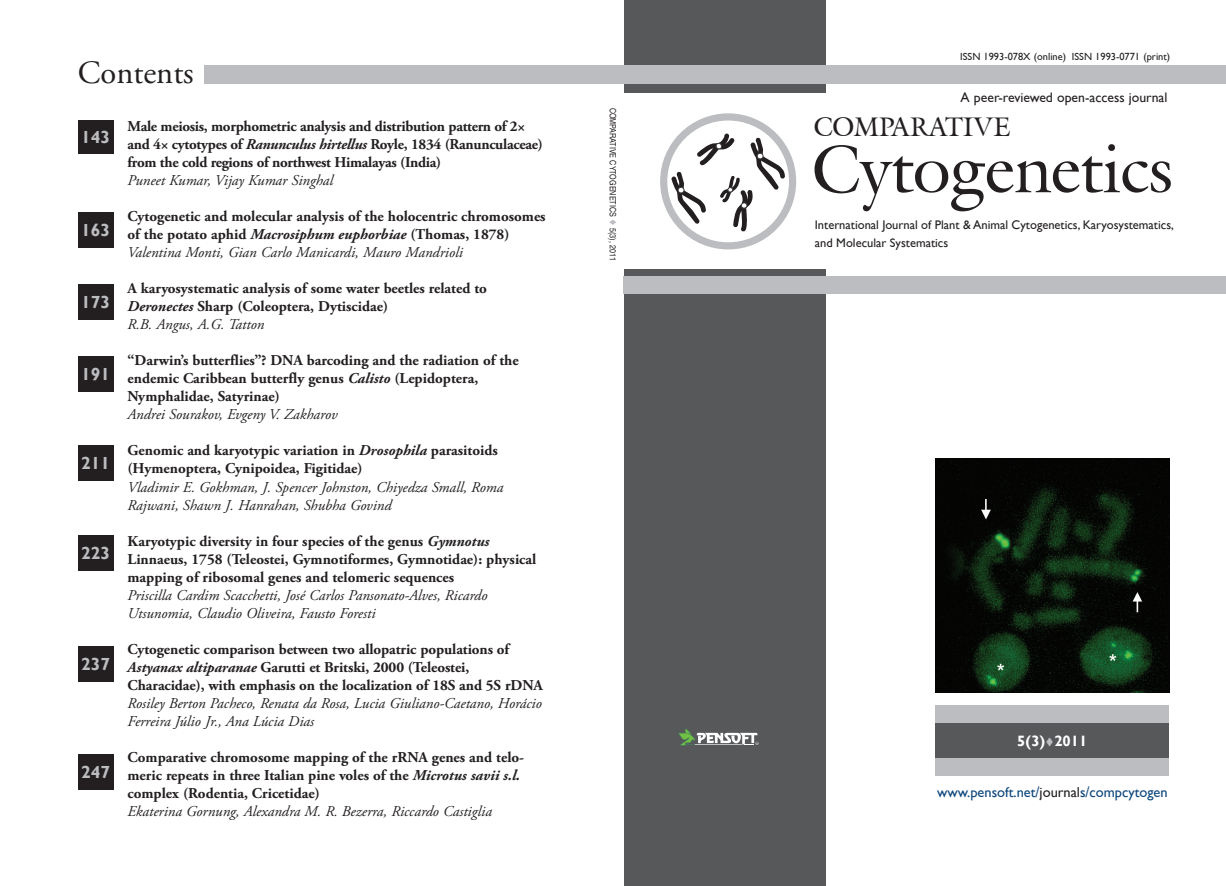
<style>
.page{position:relative;width:1226px;height:886px;background:#fff}
.page>*{position:absolute;margin:0;border:0;box-sizing:border-box;transform-origin:0 0}
.t1{font:66.25px "Galliard IT Cby BT";color:#231f20}
.t2{font:32.5px "Adobe Garamond Pro";color:#231f20}
.t3{font:26.25px "Galliard IT Cby BT";color:#231f20}
.t4{font:700 17.5px "Gill Sans";color:#bcbdc0}
.t5{font:700 15px/18px "Adobe Garamond Pro";color:#231f20}
.t6{font:italic 15px/18px "Adobe Garamond Pro";color:#231f20}
.t7{font:700 15px/18px "Adobe Garamond Pro";letter-spacing:-.02em;color:#231f20}
.t8{font:700 15px "Gill Sans";color:#fff}
.t9{font:14.38px "Gill Sans";color:#0d467b}
.t10{font:13.75px "Gill Sans";color:#231f20}
.t11{font:12.5px/17.5px "Gill Sans";color:#231f20}
.t12{font:10.38px "Gill Sans";color:#231f20}
.t13{font:8.75px "SP Herald ML Narrow";color:#231f20}
.s1{font-style:italic}
.s2{font-weight:400;font-style:italic}
.s3{color:#bcbdc0}
.s4{color:#231f20}
</style>
<div class="page">
<div style="left:624px;top:269px;width:202px;height:617px;background:#57585a"></div>
<div style="left:624px;top:0;width:202px;height:92px;background:#57585a"></div>
<svg style="left:678px;top:729px;width:80px;height:17px"></svg>
<div style="left:624px;top:276px;width:602px;height:18px;background:#bcbdc0"></div>
<div style="left:935px;top:723px;width:234px;height:35px;background:#57585a"></div>
<div style="left:935px;top:705px;width:234px;height:18px;background:#bcbdc0"></div>
<div style="left:935px;top:758px;width:234px;height:18px;background:#bcbdc0"></div>
<svg style="left:664px;top:117px;width:129px;height:129px"></svg>
<div style="left:660px;top:113px;width:136px;height:136px;border:7px solid #bcbdc0;border-radius:50%"></div>
<img style="left:935px;top:459px;width:234px;height:234px">
<div style="left:78px;top:121px;width:35px;height:33px;background:#231f20"></div>
<div style="left:78px;top:212px;width:35px;height:36px;background:#231f20"></div>
<div style="left:78px;top:285px;width:35px;height:35px;background:#231f20"></div>
<div style="left:78px;top:356px;width:35px;height:36px;background:#231f20"></div>
<div style="left:78px;top:445px;width:35px;height:35px;background:#231f20"></div>
<div style="left:78px;top:535px;width:35px;height:36px;background:#231f20"></div>
<div style="left:78px;top:646px;width:35px;height:35px;background:#231f20"></div>
<div style="left:78px;top:754px;width:35px;height:35px;background:#231f20"></div>
<div style="left:205px;top:65px;width:1021px;height:19px;background:#bcbdc0"></div>
<h2 class="t2" style="left:78px;top:53px;width:117px">Contents</h2>
<p class="t4" style="left:81px;top:127px;width:30px">143</p>
<p class="t7" style="left:128px;top:118px;width:417px">Male meiosis, morphometric analysis and distribution pattern of 2× and 4× cytotypes of <span class="s1">Ranunculus hirtellus</span> Royle, 1834 (Ranunculaceae) from the cold regions of northwest Himalayas (India)</p>
<p class="t6" style="left:128px;top:172px;width:207px">Puneet Kumar, Vijay Kumar Singhal</p>
<p class="t5" style="left:128px;top:208px;width:420px">Cytogenetic and molecular analysis of the holocentric chromosomes of the potato aphid <span class="s1">Macrosiphum euphorbiae</span> (Thomas, 1878)<br><span class="s2">Valentina Monti, Gian Carlo Manicardi, Mauro Mandrioli</span></p>
<p class="t5" style="left:128px;top:280px;width:361px">A karyosystematic analysis of some water beetles related to<br><span class="s1">Deronectes</span> Sharp (Coleoptera, Dytiscidae)<br><span class="s2">R.B. Angus, A.G. Tatton</span></p>
<p class="t5" style="left:128px;top:352px;width:393px">“Darwin’s butterflies”? DNA barcoding and the radiation of the endemic Caribbean butterfly genus <span class="s1">Calisto</span> (Lepidoptera,<br>Nymphalidae, Satyrinae)</p>
<p class="t6" style="left:128px;top:406px;width:212px">Andrei Sourakov, Evgeny V. Zakharov</p>
<p class="t5" style="left:128px;top:442px;width:372px">Genomic and karyotypic variation in <span class="s1">Drosophila</span> parasitoids (Hymenoptera, Cynipoidea, Figitidae)</p>
<p class="t6" style="left:128px;top:478px;width:377px">Vladimir E. Gokhman, J. Spencer Johnston, Chiyedza Small, Roma<br>Rajwani, Shawn J. Hanrahan, Shubha Govind</p>
<p class="t5" style="left:128px;top:532px;width:410px">Karyotypic diversity in four species of the genus <span class="s1">Gymnotus<br></span>Linnaeus, 1758 (Teleostei, Gymnotiformes, Gymnotidae): physical mapping of ribosomal genes and telomeric sequences</p>
<p class="t6" style="left:128px;top:586px;width:361px">Priscilla Cardim Scacchetti, José Carlos Pansonato-Alves, Ricardo<br>Utsunomia, Claudio Oliveira, Fausto Foresti</p>
<p class="t5" style="left:128px;top:640px;width:417px">Cytogenetic comparison between two allopatric populations of<br><span class="s1">Astyanax altiparanae</span> Garutti et Britski, 2000 (Teleostei,<br>Characidae), with emphasis on the localization of 18S and 5S rDNA</p>
<p class="t6" style="left:128px;top:694px;width:416px">Rosiley Berton Pacheco, Renata da Rosa, Lucia Giuliano-Caetano, Horácio<br>Ferreira Júlio Jr., Ana Lúcia Dias</p>
<p class="t5" style="left:128px;top:748px;width:398px">Comparative chromosome mapping of the rRNA genes and telo&shy;meric repeats in three Italian pine voles of the <span class="s1">Microtus savii s.l. </span>complex (Rodentia, Cricetidae)</p>
<p class="t6" style="left:128px;top:802px;width:366px">Ekaterina Gornung, Alexandra M. R. Bezerra, Riccardo Castiglia</p>
<p class="t4" style="left:81px;top:220px;width:30px">163</p>
<p class="t4" style="left:81px;top:292px;width:30px">173</p>
<p class="t4" style="left:81px;top:364px;width:30px">191</p>
<p class="t4" style="left:81px;top:452px;width:30px">211</p>
<p class="t4" style="left:81px;top:543px;width:30px">223</p>
<p class="t4" style="left:81px;top:653px;width:30px">237</p>
<p class="t4" style="left:81px;top:761px;width:30px">247</p>
<p class="t13" style="left:619px;top:108px;width:155px;rotate:90deg">comparative cytogenetics <span class="s3">▼</span> 5(3), 2011</p>
<p class="t12" style="left:960px;top:51px;width:212px">ISSN 1993-078X (online) ISSN 1993-0771 (print)</p>
<p class="t10" style="left:961px;top:89px;width:208px">A peer-reviewed open-access journal</p>
<h3 class="t3" style="left:814px;top:110px;width:199px">COMPARATIVE</h3>
<h1 class="t1" style="left:812px;top:126px;width:363px">CYTOGENETICS</h1>
<p class="t11" style="left:815px;top:216px;width:361px">International Journal of Plant &amp; Animal Cytogenetics, Karyosystematics, and Molecular Systematics</p>
<p class="t8" style="left:1017px;top:732px;width:72px">5(3)<span class="s3">▼</span>2011</p>
<p class="t9" style="left:937px;top:783px;width:232px">www.pensoft.net/<span class="s4">journal</span>s/compcytogen</p>
</div>
